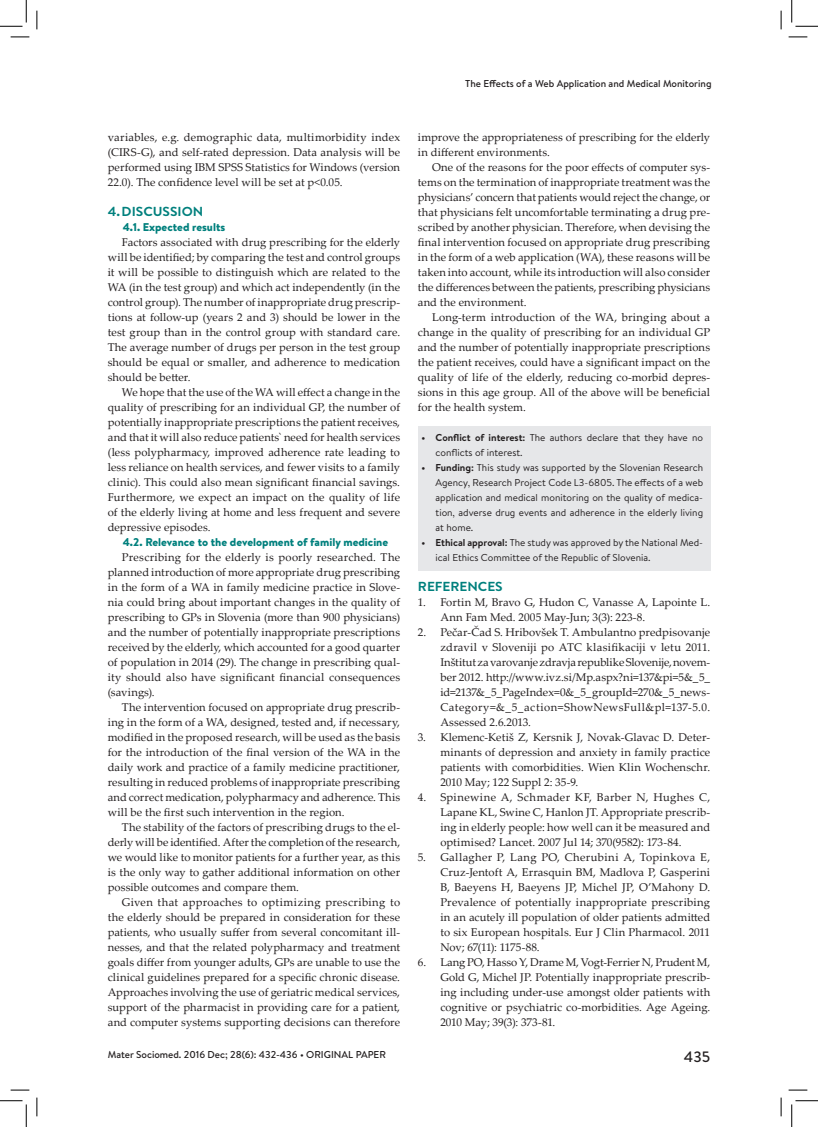
<style>
.page{position:relative;width:818px;height:1127px;background:#fff}
.page>*{position:absolute;margin:0;border:0;box-sizing:border-box;transform-origin:0 0}
.t1{font:500 15px "Brandon Text";color:#231f20}
.t2{font:700 13px "Brandon Text";color:#00807d;scale:1.05 1}
.t3{font:11.25px/15px "Palatino Linotype";letter-spacing:.005em;color:#231f20;text-align:justify}
.t4{font:900 11.25px "Brandon Text";color:#00807d}
.t5{font:10px/15px "Brandon Text";color:#231f20}
.t6{font:500 10px "Brandon Text";color:#231f20}
.s1{font-weight:700}
</style>
<div class="page">
<div style="left:418px;top:426px;width:292px;height:40px;background:#e6e7e9"></div>
<div style="left:418px;top:456px;width:292px;height:85px;background:#e6e7e9"></div>
<div style="left:418px;top:531px;width:292px;height:40px;background:#e6e7e9"></div>
<svg style="left:11px;top:36px;width:18px;height:2px"></svg>
<svg style="left:788px;top:36px;width:19px;height:2px"></svg>
<svg style="left:11px;top:1089px;width:18px;height:1px"></svg>
<svg style="left:788px;top:1089px;width:19px;height:1px"></svg>
<svg style="left:36px;top:11px;width:2px;height:18px"></svg>
<svg style="left:36px;top:1097px;width:2px;height:18px"></svg>
<svg style="left:780px;top:11px;width:2px;height:18px"></svg>
<svg style="left:780px;top:1097px;width:2px;height:18px"></svg>
<svg style="left:0;top:0;width:27px;height:27px"></svg>
<svg style="left:0;top:1100px;width:27px;height:26px"></svg>
<svg style="left:791px;top:0;width:27px;height:27px"></svg>
<svg style="left:791px;top:1100px;width:27px;height:26px"></svg>
<p class="t3" style="left:108px;top:129px;width:294px">variables, e.g. demographic data, multimorbidity index (CIRS-G), and self-rated depression. Data analysis will be performed using IBM SPSS Statistics for Windows (version 22.0). The confidence level will be set at p&lt;0.05.</p>
<p class="t2" style="left:108px;top:202px;width:92px">4.DISCUSSION</p>
<p class="t4" style="left:123px;top:219px;width:104px">4.1. Expected results</p>
<p class="t3" style="left:108px;top:234px;width:294px;text-indent:14px">Factors associated with drug prescribing for the elderly will be identified; by comparing the test and control groups it will be possible to distinguish which are related to the WA (in the test group) and which act independently (in the control group). The number of inappropriate drug prescrip&shy;tions at follow-up (years 2 and 3) should be lower in the test group than in the control group with standard care.<br>The average number of drugs per person in the test group should be equal or smaller, and adherence to medication should be better.</p>
<p class="t3" style="left:108px;top:384px;width:294px;text-indent:14px">We hope that the use of the WA will effect a change in the quality of prescribing for an individual GP, the number of potentially inappropriate prescriptions the patient receives, and that it will also reduce patients` need for health services (less polypharmacy, improved adherence rate leading to less reliance on health services, and fewer visits to a family clinic). This could also mean significant financial savings.<br>Furthermore, we expect an impact on the quality of life of the elderly living at home and less frequent and severe depressive episodes.</p>
<p class="t4" style="left:123px;top:534px;width:267px">4.2. Relevance to the development of family medicine</p>
<p class="t3" style="left:108px;top:549px;width:294px;text-indent:14px">Prescribing for the elderly is poorly researched. The planned introduction of more appropriate drug prescribing in the form of a WA in family medicine practice in Slove&shy;nia could bring about important changes in the quality of prescribing to GPs in Slovenia (more than 900 physicians) and the number of potentially inappropriate prescriptions received by the elderly, which accounted for a good quarter of population in 2014 (29). The change in prescribing qual&shy;ity should also have significant financial consequences (savings).</p>
<p class="t3" style="left:108px;top:699px;width:294px;text-indent:14px">The intervention focused on appropriate drug prescrib&shy;ing in the form of a WA, designed, tested and, if necessary, modified in the proposed research, will be used as the basis for the introduction of the final version of the WA in the daily work and practice of a family medicine practitioner, resulting in reduced problems of inappropriate prescribing and correct medication, polypharmacy and adherence. This will be the first such intervention in the region.</p>
<p class="t3" style="left:108px;top:819px;width:294px;text-indent:14px">The stability of the factors of prescribing drugs to the el&shy;derly will be identified. After the completion of the research, we would like to monitor patients for a further year, as this is the only way to gather additional information on other possible outcomes and compare them.</p>
<p class="t3" style="left:108px;top:894px;width:294px;text-indent:14px">Given that approaches to optimizing prescribing to the elderly should be prepared in consideration for these patients, who usually suffer from several concomitant ill&shy;nesses, and that the related polypharmacy and treatment goals differ from younger adults, GPs are unable to use the clinical guidelines prepared for a specific chronic disease.<br>Approaches involving the use of geriatric medical services, support of the pharmacist in providing care for a patient, and computer systems supporting decisions can therefore</p>
<p class="t6" style="left:465px;top:77px;width:248px">The Effects of a Web Application and Medical Monitoring</p>
<p class="t3" style="left:418px;top:129px;width:294px">improve the appropriateness of prescribing for the elderly in different environments.</p>
<p class="t3" style="left:418px;top:159px;width:294px;text-indent:14px">One of the reasons for the poor effects of computer sys&shy;tems on the termination of inappropriate treatment was the physicians’ concern that patients would reject the change, or that physicians felt uncomfortable terminating a drug pre&shy;scribed by another physician. Therefore, when devising the final intervention focused on appropriate drug prescribing in the form of a web application (WA), these reasons will be taken into account, while its introduction will also consider the differences between the patients, prescribing physicians and the environment.</p>
<p class="t3" style="left:418px;top:309px;width:294px;text-indent:14px">Long-term introduction of the WA, bringing about a change in the quality of prescribing for an individual GP and the number of potentially inappropriate prescriptions the patient receives, could have a significant impact on the quality of life of the elderly, reducing co-morbid depres&shy;sions in this age group. All of the above will be beneficial for the health system.</p>
<p class="t5" style="left:435px;top:429px;width:269px;text-indent:-14px"><span class="s1">• Conflict of interest:</span> The authors declare that they have no conflicts of interest.</p>
<p class="t5" style="left:435px;top:459px;width:269px;text-align:justify;text-indent:-14px"><span class="s1">• Funding:</span> This study was supported by the Slovenian Research Agency, Research Project Code L3-6805. The effects of a web application and medical monitoring on the quality of medica&shy;tion, adverse drug events and adherence in the elderly living at home.</p>
<p class="t5" style="left:435px;top:534px;width:269px;text-indent:-14px"><span class="s1">• Ethical approval:</span> The study was approved by the National Med&shy;ical Ethics Committee of the Republic of Slovenia.</p>
<p class="t2" style="left:418px;top:577px;width:82px">REFERENCES</p>
<p class="t3" style="left:440px;top:594px;width:271px;text-indent:-22px">1. Fortin M, Bravo G, Hudon C, Vanasse A, Lapointe L.<br>Ann Fam Med. 2005 May-Jun; 3(3): 223-8.</p>
<p class="t3" style="left:440px;top:624px;width:271px;text-indent:-22px">2. Pečar-Čad S. Hribovšek T. Ambulantno predpisovanje zdravil v Sloveniji po ATC klasifikaciji v letu 2011.<br>Inštitut za varovanje zdravja republike Slovenije, novem&shy;ber 2012. http://www.ivz.si/Mp.aspx?ni=137&amp;pi=5&amp;_5_ id=2137&amp;_5_PageIndex=0&amp;_5_groupId=270&amp;_5_news-Category=&amp;_5_action=ShowNewsFull&amp;pl=137-5.0.<br>Assessed 2.6.2013.</p>
<p class="t3" style="left:440px;top:729px;width:271px;text-indent:-22px">3. Klemenc-Ketiš Z, Kersnik J, Novak-Glavac D. Deter&shy;minants of depression and anxiety in family practice patients with comorbidities. Wien Klin Wochenschr.<br>2010 May; 122 Suppl 2: 35-9.</p>
<p class="t3" style="left:440px;top:789px;width:271px;text-indent:-22px">4. Spinewine A, Schmader KF, Barber N, Hughes C, Lapane KL, Swine C, Hanlon JT. Appropriate prescrib&shy;ing in elderly people: how well can it be measured and optimised? Lancet. 2007 Jul 14; 370(9582): 173-84.</p>
<p class="t3" style="left:440px;top:849px;width:271px;text-indent:-22px">5. Gallagher P, Lang PO, Cherubini A, Topinkova E, Cruz-Jentoft A, Errasquin BM, Madlova P, Gasperini B, Baeyens H, Baeyens JP, Michel JP, O’Mahony D.<br>Prevalence of potentially inappropriate prescribing in an acutely ill population of older patients admitted to six European hospitals. Eur J Clin Pharmacol. 2011<br>Nov; 67(11): 1175-88.</p>
<p class="t3" style="left:440px;top:954px;width:271px;text-indent:-22px">6. Lang PO, Hasso Y, Drame M, Vogt-Ferrier N, Prudent M, Gold G, Michel JP. Potentially inappropriate prescrib&shy;ing including under-use amongst older patients with cognitive or psychiatric co-morbidities. Age Ageing.<br>2010 May; 39(3): 373-81.</p>
<p class="t6" style="left:108px;top:1047px;width:280px">Mater Sociomed. 2016 Dec; 28(6): 432-436 • ORIGINAL PAPER</p>
<h1 class="t1" style="left:684px;top:1046px;width:28px">435</h1>
</div>
